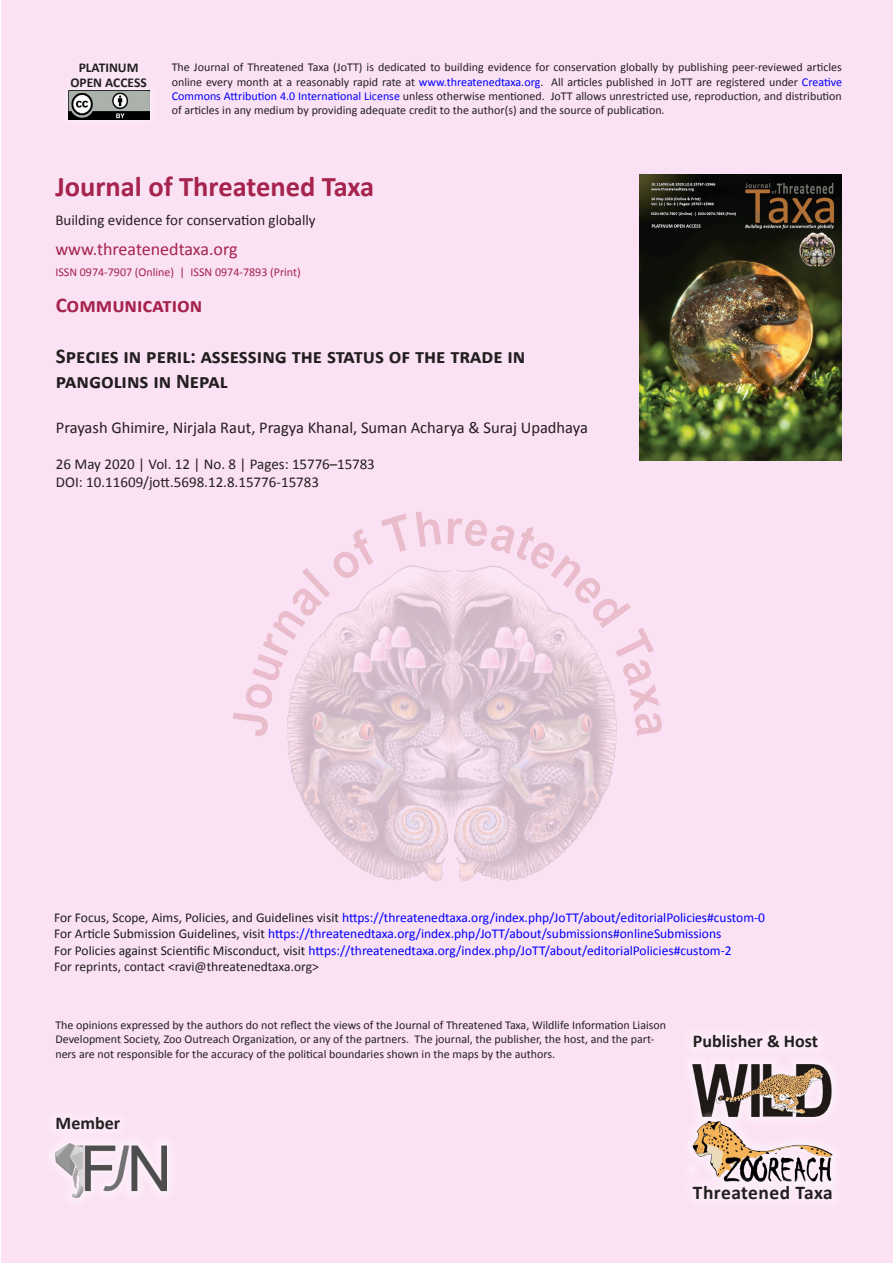
<style>
.page{position:relative;width:893px;height:1263px;background:#fff}
.page>*{position:absolute;margin:0;border:0;box-sizing:border-box;transform-origin:0 0}
.t1{font:28.5px "Calibri Bold 2";color:#a5234c}
.t2{font:700 21px "Calibri";color:#231f20}
.t3{font:700 21px "Calibri";color:#a5234c}
.t4{font:19.5px "Calibri Bold 2";letter-spacing:.02em;color:#231f20}
.t5{font:18px "Calibri";color:#a5234c}
.t6{font:18px "Calibri Bold 2";color:#231f20}
.t7{font:16.5px "Calibri";color:#231f20}
.t8{font:15px "Calibri";color:#231f20}
.t9{font:13.5px "Calibri";color:#00f}
.t10{font:13.5px "Calibri";color:#231f20}
.t11{font:700 13.5px "Calibri";color:#231f20}
.t12{font:12px/14.4px "Calibri";color:#231f20;text-align:justify}
.jott_notes_citation{font:12px "Calibri";color:#a5234c}
.s1{color:#00f}
.s2{color:#1a1a1a}
</style>
<div class="page">
<div style="left:1px;top:0;width:891px;height:1262px;background:#fbe1f4"></div>
<img style="left:639px;top:174px;width:203px;height:287px">
<img style="left:56px;top:1144px;width:110px;height:54px">
<div style="left:46px;top:1107px;width:84px;height:33px;background:#fbe7f6"></div>
<div style="left:683px;top:1055px;width:159px;height:72px;background:#fbe6f5"></div>
<img style="left:693px;top:1065px;width:139px;height:46px">
<svg style="left:690px;top:1111px;width:145px;height:64px"></svg>
<img style="left:693px;top:1121px;width:139px;height:54px">
<div style="left:683px;top:1175px;width:159px;height:34px;background:#fff;opacity:.75"></div>
<div style="left:683px;top:1025px;width:145px;height:32px;background:#fbe8f6"></div>
<div style="left:60px;top:83px;width:98px;height:45px;background:#fff;opacity:.75"></div>
<img style="left:68px;top:95px;width:82px;height:24px">
<div style="left:63px;top:55px;width:91px;height:40px;background:#fff;opacity:.75"></div>
<img style="left:233px;top:511px;width:429px;height:370px">
<p class="t11" style="left:79px;top:59px;width:61px">PLATINUM</p>
<p class="t11" style="left:70px;top:74px;width:78px">OPEN ACCESS</p>
<p class="t12" style="left:172px;top:60px;width:672px">The Journal of Threatened Taxa (JoTT) is dedicated to building evidence for conservation globally by publishing peer-reviewed articles online every month at a reasonably rapid rate at <span class="s1">www.threatenedtaxa.org</span>. All articles published in JoTT are registered under <span class="s1">Creative Commons Attribution 4.0 International License</span> unless otherwise mentioned. JoTT allows unrestricted use, reproduction, and distribution of articles in any medium by providing adequate credit to the author(s) and the source of publication.</p>
<p class="t1" style="left:55px;top:168px;width:320px">Journal of Threatened Taxa</p>
<p class="t8" style="left:55px;top:210px;width:262px">Building evidence for conservation globally</p>
<p class="t5" style="left:55px;top:238px;width:184px">www.threatenedtaxa.org</p>
<p class="jott_notes_citation" style="left:55px;top:264px;width:247px">ISSN 0974-7907 (Online) | ISSN 0974-7893 (Print)</p>
<p class="t3" style="left:56px;top:292px;width:148px">Communication</p>
<p class="t2" style="left:56px;top:342px;width:471px">Species in peril: assessing the status of the trade in</p>
<p class="t2" style="left:56px;top:367px;width:173px">pangolins in Nepal</p>
<p class="t7" style="left:56px;top:417px;width:534px">Prayash Ghimire, Nirjala Raut, Pragya Khanal, Suman Acharya &amp; Suraj Upadhaya</p>
<p class="t8" style="left:56px;top:454px;width:320px">26 May 2020 | Vol. 12 | No. 8 | Pages: 15776–15783</p>
<p class="t8" style="left:56px;top:472px;width:265px">DOI: 10.11609/jott.5698.12.8.15776-15783</p>
<p class="t9" style="left:54px;top:909px;width:713px"><span class="s2">For Focus, Scope, Aims, Policies, and Guidelines visit</span> https://threatenedtaxa.org/index.php/JoTT/about/editorialPolicies#custom-0</p>
<p class="t9" style="left:54px;top:925px;width:669px"><span class="s2">For Article Submission Guidelines, visit</span> https://threatenedtaxa.org/index.php/JoTT/about/submissions#onlineSubmissions</p>
<p class="t9" style="left:54px;top:942px;width:679px"><span class="s2">For Policies against Scientific Misconduct, visit</span> https://threatenedtaxa.org/index.php/JoTT/about/editorialPolicies#custom-2</p>
<p class="t10" style="left:54px;top:958px;width:266px">For reprints, contact &lt;ravi@threatenedtaxa.org&gt;</p>
<p class="t12" style="left:55px;top:1018px;width:612px;text-align:left">The opinions expressed by the authors do not reflect the views of the Journal of Threatened Taxa, Wildlife Information Liaison<br>Development Society, Zoo Outreach Organization, or any of the partners. The journal, the publisher, the host, and the part&shy;ners are not responsible for the accuracy of the political boundaries shown in the maps by the authors.</p>
<p class="t6" style="left:56px;top:1112px;width:66px">Member</p>
<p class="t6" style="left:693px;top:1029px;width:127px">Publisher &amp; Host</p>
<p class="t4" style="left:693px;top:1180px;width:142px">Threatened Taxa</p>
</div>
